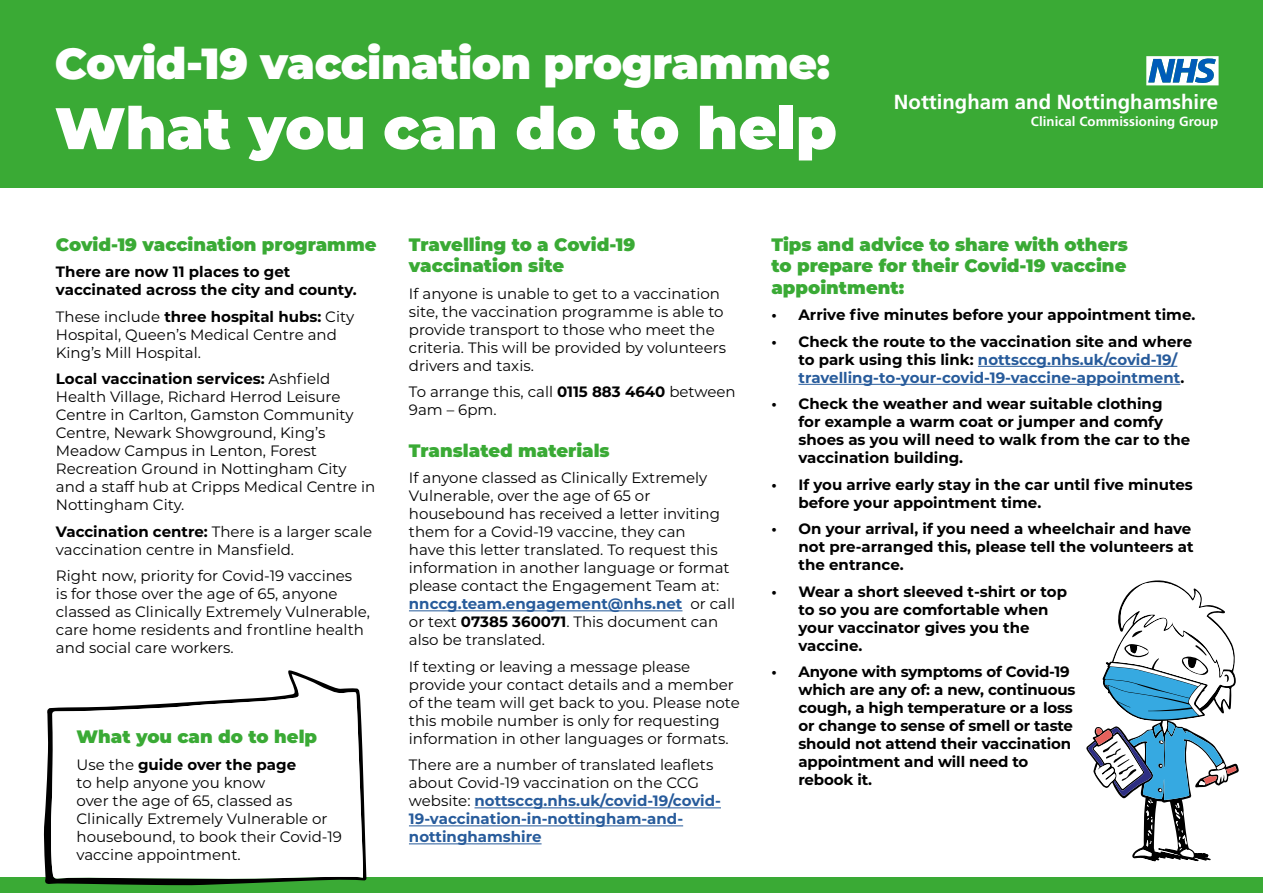
<style>
.page{position:relative;width:1263px;height:893px;background:#fff}
.page>*{position:absolute;margin:0;border:0;box-sizing:border-box;transform-origin:0 0}
.t1{font:900 58.5px "Montserrat";color:#fff}
.t2{font:900 43.5px "Montserrat";letter-spacing:-.01em;color:#fff}
.t3{font:700 20.4px "Frutiger LT Std";color:#fff}
.t4{font:900 18px/21.6px "Montserrat";color:#3aaa35}
.t5{font:15px/18px "Montserrat";color:#000}
.t6{font:700 15px/18px "Montserrat";color:#000}
.t7{font:700 15px/18px "Montserrat";color:#275b9b}
.t8{font:700 13.2px "Frutiger LT Std";letter-spacing:.005em;color:#fff}
.s1{font-weight:700}
.s2{font-weight:700;color:#275b9b}
.s3{font-weight:400;color:#000}
.s4{color:#000}
</style>
<div class="page">
<hr style="left:409px;top:610px;width:273px;height:1px;background:#275b9b">
<hr style="left:474px;top:807px;width:247px;height:1px;background:#275b9b">
<hr style="left:409px;top:825px;width:274px;height:1px;background:#275b9b">
<hr style="left:409px;top:843px;width:133px;height:1px;background:#275b9b">
<div style="left:0;top:0;width:1263px;height:188px;background:#3aaa35"></div>
<hr style="left:978px;top:366px;width:199px;height:1px;background:#275b9b">
<hr style="left:798px;top:384px;width:382px;height:1px;background:#275b9b">
<div style="left:0;top:877px;width:1263px;height:16px;background:#3aaa35"></div>
<svg style="left:44px;top:670px;width:322px;height:215px"></svg>
<svg style="left:51px;top:674px;width:312px;height:205px"></svg>
<svg style="left:1086px;top:580px;width:153px;height:282px"></svg>
<svg style="left:1146px;top:56px;width:72px;height:29px;background:#7eaed6"></svg>
<h2 class="t2" style="left:55px;top:31px;width:777px">Covid-19 vaccination programme:</h2>
<h1 class="t1" style="left:55px;top:84px;width:783px">What you can do to help</h1>
<h3 class="t3" style="left:894px;top:89px;width:326px">Nottingham and Nottinghamshire</h3>
<p class="t8" style="left:1031px;top:114px;width:189px">Clinical Commissioning Group</p>
<p class="t4" style="left:56px;top:232px;width:322px">Covid-19 vaccination programme</p>
<p class="t6" style="left:56px;top:262px;width:302px">There are now 11 places to get vaccinated across the city and county.</p>
<p class="t5" style="left:56px;top:307px;width:300px">These include <span class="s1">three hospital hubs:</span> City<br>Hospital, Queen’s Medical Centre and<br>King’s Mill Hospital.</p>
<p class="t5" style="left:56px;top:369px;width:321px"><span class="s1">Local vaccination services:</span> Ashfield Health Village, Richard Herrod Leisure Centre in Carlton, Gamston Community Centre, Newark Showground, King’s Meadow Campus in Lenton, Forest Recreation Ground in Nottingham City and a staff hub at Cripps Medical Centre in Nottingham City.</p>
<p class="t5" style="left:56px;top:522px;width:318px"><span class="s1">Vaccination centre:</span> There is a larger scale vaccination centre in Mansfield.</p>
<p class="t5" style="left:56px;top:566px;width:316px">Right now, priority for Covid-19 vaccines<br>is for those over the age of 65, anyone classed as Clinically Extremely Vulnerable, care home residents and frontline health and social care workers.</p>
<p class="t4" style="left:77px;top:725px;width:242px">What you can do to help</p>
<p class="t5" style="left:77px;top:755px;width:267px">Use the <span class="s1">guide over the page<br></span>to help anyone you know<br>over the age of 65, classed as<br>Clinically Extremely Vulnerable or housebound, to book their Covid-19 vaccine appointment.</p>
<p class="t4" style="left:409px;top:232px;width:228px">Travelling to a Covid-19 vaccination site</p>
<p class="t5" style="left:409px;top:284px;width:319px">If anyone is unable to get to a vaccination site, the vaccination programme is able to provide transport to those who meet the criteria. This will be provided by volunteers drivers and taxis.</p>
<p class="t5" style="left:409px;top:382px;width:328px">To arrange this, call <span class="s1">0115 883 4640</span> between<br>9am – 6pm.</p>
<p class="t4" style="left:409px;top:438px;width:202px">Translated materials</p>
<p class="t5" style="left:409px;top:468px;width:328px">If anyone classed as Clinically Extremely Vulnerable, over the age of 65 or housebound has received a letter inviting them for a Covid-19 vaccine, they can<br>have this letter translated. To request this information in another language or format please contact the Engagement Team at: <span class="s2">nnccg.team.engagement@nhs.net</span> or call or text <span class="s1">07385 360071</span>. This document can also be translated.</p>
<p class="t5" style="left:409px;top:657px;width:332px">If texting or leaving a message please provide your contact details and a member of the team will get back to you. Please note this mobile number is only for requesting information in other languages or formats.</p>
<p class="t7" style="left:409px;top:755px;width:314px"><span class="s3">There are a number of translated leaflets about Covid-19 vaccination on the CCG website:</span> nottsccg.nhs.uk/covid-19/covid-19-vaccination-in-nottingham-and&shy;nottinghamshire</p>
<p class="t4" style="left:771px;top:232px;width:358px;text-align:justify">Tips and advice to share with others to prepare for their Covid-19 vaccine appointment:</p>
<p class="t6" style="left:771px;top:305px;width:425px">• Arrive five minutes before your appointment time.</p>
<p class="t7" style="left:798px;top:332px;width:395px;text-indent:-27px"><span class="s4">• Check the route to the vaccination site and where to park using this link:</span> nottsccg.nhs.uk/covid-19/ travelling-to-your-covid-19-vaccine-appointment<span class="s4">.</span></p>
<p class="t6" style="left:798px;top:394px;width:393px;text-indent:-27px">• Check the weather and wear suitable clothing<br>for example a warm coat or jumper and comfy shoes as you will need to walk from the car to the vaccination building.</p>
<p class="t6" style="left:798px;top:475px;width:396px;text-indent:-27px">• If you arrive early stay in the car until five minutes before your appointment time.</p>
<p class="t6" style="left:798px;top:519px;width:397px;text-indent:-27px">• On your arrival, if you need a wheelchair and have not pre-arranged this, please tell the volunteers at the entrance.</p>
<p class="t6" style="left:798px;top:582px;width:270px;text-indent:-27px">• Wear a short sleeved t-shirt or top to so you are comfortable when your vaccinator gives you the vaccine.</p>
<p class="t6" style="left:798px;top:662px;width:279px;text-indent:-27px">• Anyone with symptoms of Covid-19 which are any of: a new, continuous cough, a high temperature or a loss or change to sense of smell or taste should not attend their vaccination appointment and will need to rebook it.</p>
</div>
